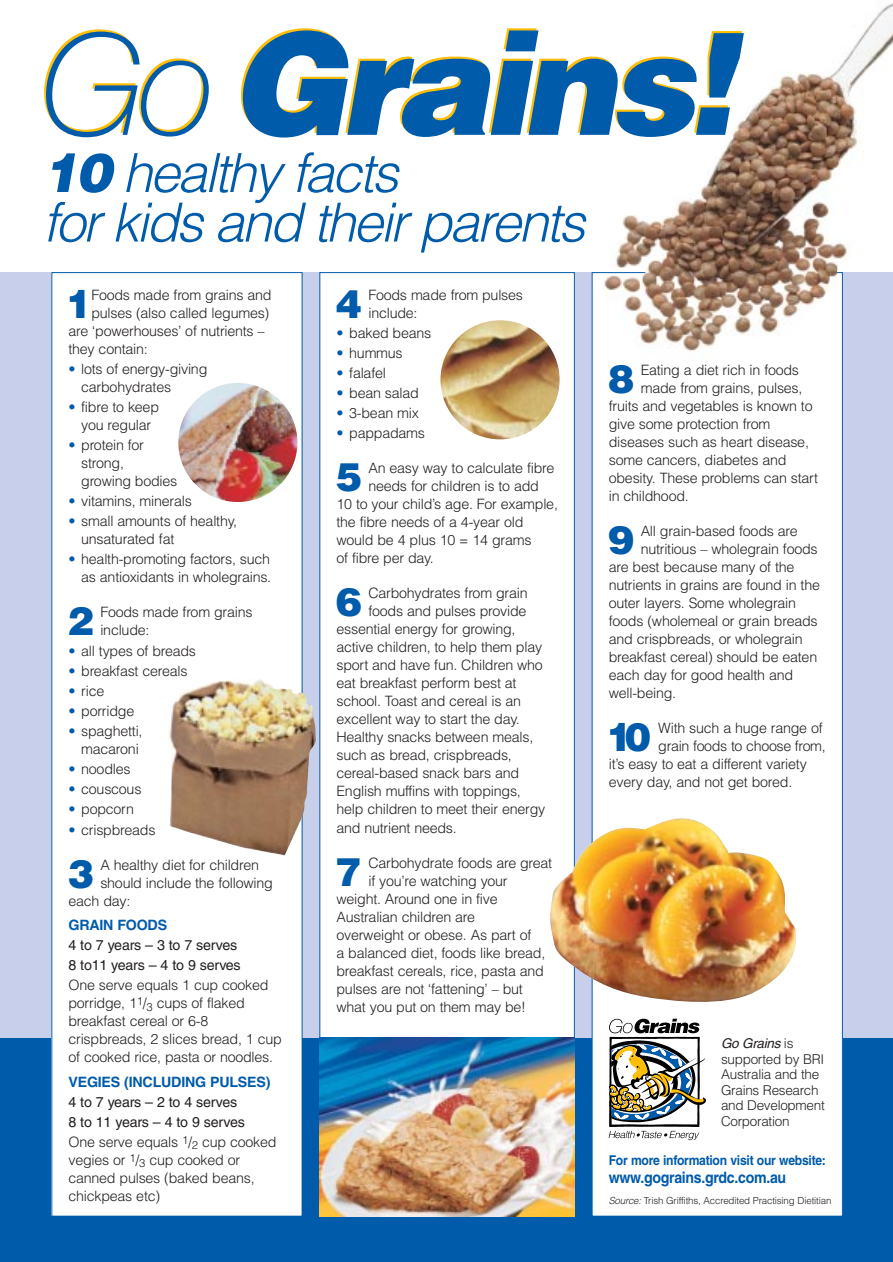
<style>
.page{position:relative;width:893px;height:1262px;background:#fff}
.page>*{position:absolute;margin:0;border:0;box-sizing:border-box;transform-origin:0 0}
.t1{font:italic 900 141.15px "Helvetica";letter-spacing:-.055em;color:#005baa}
.t2{font:italic 300 54px/49.5px "Helvetica";letter-spacing:-.05em;color:#005baa}
.t3{font:900 39.3px "Helvetica";color:#005baa}
.t4{font:700 15.75px "Helvetica";letter-spacing:-.02em;color:#005baa;scale:.9 1}
.t5{font:300 14.25px/18px "Helvetica";letter-spacing:-.015em;color:#231f1f}
.t6{font:14.25px/20.1px "Helvetica";letter-spacing:-.015em;color:#231f1f}
.t7{font:700 14.25px "Helvetica";letter-spacing:-.015em;color:#005baa}
.t8{font:300 13.5px/15.5px "Helvetica";letter-spacing:-.02em;color:#231f1f}
.t9{font:700 13.5px "Helvetica";letter-spacing:-.02em;color:#005baa;scale:.9 1}
.t10{font:300 9.75px "Helvetica";letter-spacing:-.015em;color:#231f1f}
.s1{font-family:"Helvetica Neue";font-weight:100;color:#febe0a}
.s2{font-weight:900}
.s3{color:#005baa}
.s4{font-weight:300}
.s5{font-weight:400;font-style:italic}
.s6{font-style:italic}
</style>
<div class="page">
<div style="left:0;top:1037px;width:892px;height:224px;background:#005baa"></div>
<div style="left:0;top:272px;width:892px;height:765px;background:#c7cfea"></div>
<div style="left:52px;top:273px;width:250px;height:943px;background:#fff"></div>
<div style="left:320px;top:273px;width:254px;height:943px;background:#fff"></div>
<div style="left:592px;top:273px;width:250px;height:943px;background:#fff"></div>
<img style="left:600px;top:3px;width:292px;height:358px">
<img style="left:168px;top:678px;width:148px;height:177px">
<svg style="left:608px;top:1018px;width:98px;height:122px"></svg>
<img style="left:319px;top:1037px;width:255px;height:179px">
<img style="left:550px;top:818px;width:246px;height:185px">
<img style="left:440px;top:320px;width:119px;height:119px;border-radius:50%">
<img style="left:178px;top:383px;width:119px;height:119px;border-radius:50%">
<h1 class="t1" style="left:39px;top:-8px;width:697px"><span class="s1">Go</span> Grains!</h1>
<h2 class="t2" style="left:43px;top:148px;width:543px"><span class="s2">10</span> healthy facts<br>for kids and their parents</h2>
<h3 class="t3" style="left:66px;top:278px;width:28px">1</h3>
<p class="t5" style="left:91px;top:285px;width:182px">Foods made from grains and</p>
<h3 class="t3" style="left:336px;top:278px;width:28px">4</h3>
<p class="t5" style="left:368px;top:285px;width:156px">Foods made from pulses include:</p>
<p class="t5" style="left:336px;top:323px;width:96px"><span class="s3">•</span> baked beans</p>
<p class="t5" style="left:336px;top:343px;width:68px"><span class="s3">•</span> hummus</p>
<p class="t5" style="left:336px;top:364px;width:51px"><span class="s3">•</span> falafel</p>
<p class="t5" style="left:336px;top:384px;width:84px"><span class="s3">•</span> bean salad</p>
<p class="t5" style="left:336px;top:404px;width:84px"><span class="s3">•</span> 3-bean mix</p>
<p class="t5" style="left:336px;top:424px;width:90px"><span class="s3">•</span> pappadams</p>
<h3 class="t3" style="left:336px;top:451px;width:28px">5</h3>
<p class="t5" style="left:368px;top:459px;width:187px">An easy way to calculate fibre</p>
<p class="t5" style="left:91px;top:303px;width:179px">pulses (also called legumes)</p>
<p class="t5" style="left:68px;top:321px;width:198px">are ‘powerhouses’ of nutrients –</p>
<p class="t5" style="left:68px;top:339px;width:81px">they contain:</p>
<p class="t5" style="left:81px;top:359px;width:128px;text-indent:-13px"><span class="s3">•</span> lots of energy-giving carbohydrates</p>
<p class="t5" style="left:68px;top:397px;width:92px;text-align:center"><span class="s3">•</span> fibre to keep you regular</p>
<p class="t5" style="left:81px;top:436px;width:98px;text-indent:-13px"><span class="s3">•</span> protein for strong,<br>growing bodies</p>
<p class="t5" style="left:68px;top:492px;width:125px"><span class="s3">•</span> vitamins, minerals</p>
<p class="t5" style="left:81px;top:512px;width:157px;text-indent:-13px"><span class="s3">•</span> small amounts of healthy, unsaturated fat</p>
<p class="t5" style="left:68px;top:550px;width:204px;text-align:right"><span class="s3">•</span> health-promoting factors, such as antioxidants in wholegrains.</p>
<h3 class="t3" style="left:67px;top:595px;width:28px">2</h3>
<p class="t5" style="left:100px;top:603px;width:154px">Foods made from grains include:</p>
<p class="t5" style="left:68px;top:641px;width:129px"><span class="s3">•</span> all types of breads</p>
<p class="t5" style="left:68px;top:661px;width:121px"><span class="s3">•</span> breakfast cereals</p>
<p class="t5" style="left:68px;top:681px;width:37px"><span class="s3">•</span> rice</p>
<p class="t5" style="left:68px;top:701px;width:67px"><span class="s3">•</span> porridge</p>
<p class="t5" style="left:68px;top:722px;width:76px;text-align:right"><span class="s3">•</span> spaghetti, macaroni</p>
<p class="t5" style="left:68px;top:760px;width:64px"><span class="s3">•</span> noodles</p>
<p class="t5" style="left:68px;top:780px;width:74px"><span class="s3">•</span> couscous</p>
<p class="t5" style="left:68px;top:800px;width:67px"><span class="s3">•</span> popcorn</p>
<p class="t5" style="left:68px;top:820px;width:89px"><span class="s3">•</span> crispbreads</p>
<h3 class="t3" style="left:68px;top:847px;width:28px">3</h3>
<p class="t5" style="left:100px;top:855px;width:160px">A healthy diet for children</p>
<h3 class="t3" style="left:608px;top:353px;width:28px">8</h3>
<p class="t5" style="left:640px;top:360px;width:160px">Eating a diet rich in foods</p>
<p class="t5" style="left:640px;top:378px;width:163px">made from grains, pulses,</p>
<p class="t5" style="left:608px;top:396px;width:205px">fruits and vegetables is known to</p>
<p class="t5" style="left:608px;top:414px;width:163px">give some protection from</p>
<p class="t5" style="left:608px;top:432px;width:202px">diseases such as heart disease,</p>
<p class="t5" style="left:608px;top:450px;width:179px">some cancers, diabetes and</p>
<p class="t5" style="left:608px;top:468px;width:211px">obesity. These problems can start</p>
<p class="t5" style="left:608px;top:486px;width:82px">in childhood.</p>
<h3 class="t3" style="left:608px;top:514px;width:28px">9</h3>
<p class="t5" style="left:640px;top:521px;width:158px">All grain-based foods are</p>
<p class="t5" style="left:368px;top:477px;width:172px">needs for children is to add</p>
<p class="t5" style="left:336px;top:495px;width:223px">10 to your child’s age. For example,</p>
<p class="t5" style="left:336px;top:513px;width:188px">the fibre needs of a 4-year old</p>
<p class="t5" style="left:336px;top:531px;width:196px">would be 4 plus 10 = 14 grams</p>
<p class="t5" style="left:336px;top:549px;width:99px">of fibre per day.</p>
<h3 class="t3" style="left:336px;top:576px;width:28px">6</h3>
<p class="t5" style="left:368px;top:584px;width:161px">Carbohydrates from grain</p>
<p class="t5" style="left:640px;top:539px;width:178px">nutritious – wholegrain foods</p>
<p class="t5" style="left:608px;top:557px;width:187px">are best because many of the</p>
<p class="t5" style="left:608px;top:575px;width:213px">nutrients in grains are found in the</p>
<p class="t5" style="left:608px;top:593px;width:189px">outer layers. Some wholegrain</p>
<p class="t5" style="left:608px;top:611px;width:210px">foods (wholemeal or grain breads</p>
<p class="t5" style="left:608px;top:629px;width:195px">and crispbreads, or wholegrain</p>
<p class="t5" style="left:608px;top:647px;width:210px">breakfast cereal) should be eaten</p>
<p class="t5" style="left:608px;top:665px;width:186px">each day for good health and</p>
<p class="t5" style="left:608px;top:683px;width:69px">well-being.</p>
<h3 class="t3" style="left:606px;top:711px;width:46px">10</h3>
<p class="t5" style="left:658px;top:718px;width:166px">With such a huge range of</p>
<p class="t5" style="left:368px;top:602px;width:159px">foods and pulses provide</p>
<p class="t5" style="left:336px;top:620px;width:181px">essential energy for growing,</p>
<p class="t5" style="left:336px;top:638px;width:207px">active children, to help them play</p>
<p class="t5" style="left:336px;top:656px;width:208px">sport and have fun. Children who</p>
<p class="t5" style="left:336px;top:674px;width:181px">eat breakfast perform best at</p>
<p class="t5" style="left:336px;top:692px;width:186px">school. Toast and cereal is an</p>
<p class="t5" style="left:336px;top:710px;width:185px">excellent way to start the day.</p>
<p class="t5" style="left:336px;top:728px;width:198px">Healthy snacks between meals,</p>
<p class="t5" style="left:336px;top:746px;width:177px">such as bread, crispbreads,</p>
<p class="t5" style="left:336px;top:764px;width:184px">cereal-based snack bars and</p>
<p class="t5" style="left:336px;top:782px;width:186px">English muffins with toppings,</p>
<p class="t5" style="left:336px;top:800px;width:210px">help children to meet their energy</p>
<p class="t5" style="left:336px;top:818px;width:122px">and nutrient needs.</p>
<h3 class="t3" style="left:335px;top:845px;width:28px">7</h3>
<p class="t5" style="left:368px;top:853px;width:185px">Carbohydrate foods are great</p>
<p class="t5" style="left:658px;top:736px;width:169px">grain foods to choose from,</p>
<p class="t5" style="left:608px;top:754px;width:199px">it’s easy to eat a different variety</p>
<p class="t5" style="left:608px;top:772px;width:185px">every day, and not get bored.</p>
<p class="t5" style="left:368px;top:871px;width:141px">if you’re watching your</p>
<p class="t5" style="left:336px;top:889px;width:163px">weight. Around one in five</p>
<p class="t5" style="left:336px;top:907px;width:140px">Australian children are</p>
<p class="t5" style="left:336px;top:925px;width:196px">overweight or obese. As part of</p>
<p class="t5" style="left:336px;top:943px;width:210px">a balanced diet, foods like bread,</p>
<p class="t5" style="left:336px;top:961px;width:209px">breakfast cereals, rice, pasta and</p>
<p class="t5" style="left:336px;top:979px;width:188px">pulses are not ‘fattening’ – but</p>
<p class="t5" style="left:336px;top:997px;width:191px">what you put on them may be!</p>
<p class="t5" style="left:100px;top:873px;width:174px">should include the following</p>
<p class="t5" style="left:68px;top:891px;width:63px">each day:</p>
<p class="t7" style="left:68px;top:916px;width:100px">GRAIN FOODS</p>
<p class="t6" style="left:68px;top:935px;width:174px">4 to 7 years – 3 to 7 serves<br>8 to11 years – 4 to 9 serves</p>
<p class="t5" style="left:68px;top:976px;width:215px">One serve equals 1 cup cooked porridge, 1<sup>1</sup>/<sub>3</sub> cups of flaked breakfast cereal or 6-8 crispbreads, 2 slices bread, 1 cup of cooked rice, pasta or noodles.</p>
<p class="t7" style="left:68px;top:1073px;width:203px">VEGIES (INCLUDING PULSES)</p>
<p class="t6" style="left:68px;top:1091px;width:209px">4 to 7 years – 2 to 4 serves<br>8 to 11 years – 4 to 9 serves<br><span class="s4">One serve equals</span> <sup>1</sup><span class="s4">/</span><sub>2</sub> <span class="s4">cup cooked</span></p>
<p class="t5" style="left:68px;top:1151px;width:188px">vegies or <sup>1</sup>/<sub>3</sub> cup cooked or canned pulses (baked beans, chickpeas etc)</p>
<p class="t8" style="left:721px;top:1035px;width:105px"><span class="s5">Go Grains</span> is supported by BRI<br>Australia and the<br>Grains Research and Development<br>Corporation</p>
<p class="t9" style="left:608px;top:1152px;width:243px">For more information visit our website:</p>
<p class="t4" style="left:608px;top:1167px;width:199px">www.gograins.grdc.com.au</p>
<p class="t10" style="left:608px;top:1194px;width:224px"><span class="s6">Source:</span> Trish Griffiths, Accredited Practising Dietitian</p>
</div>
